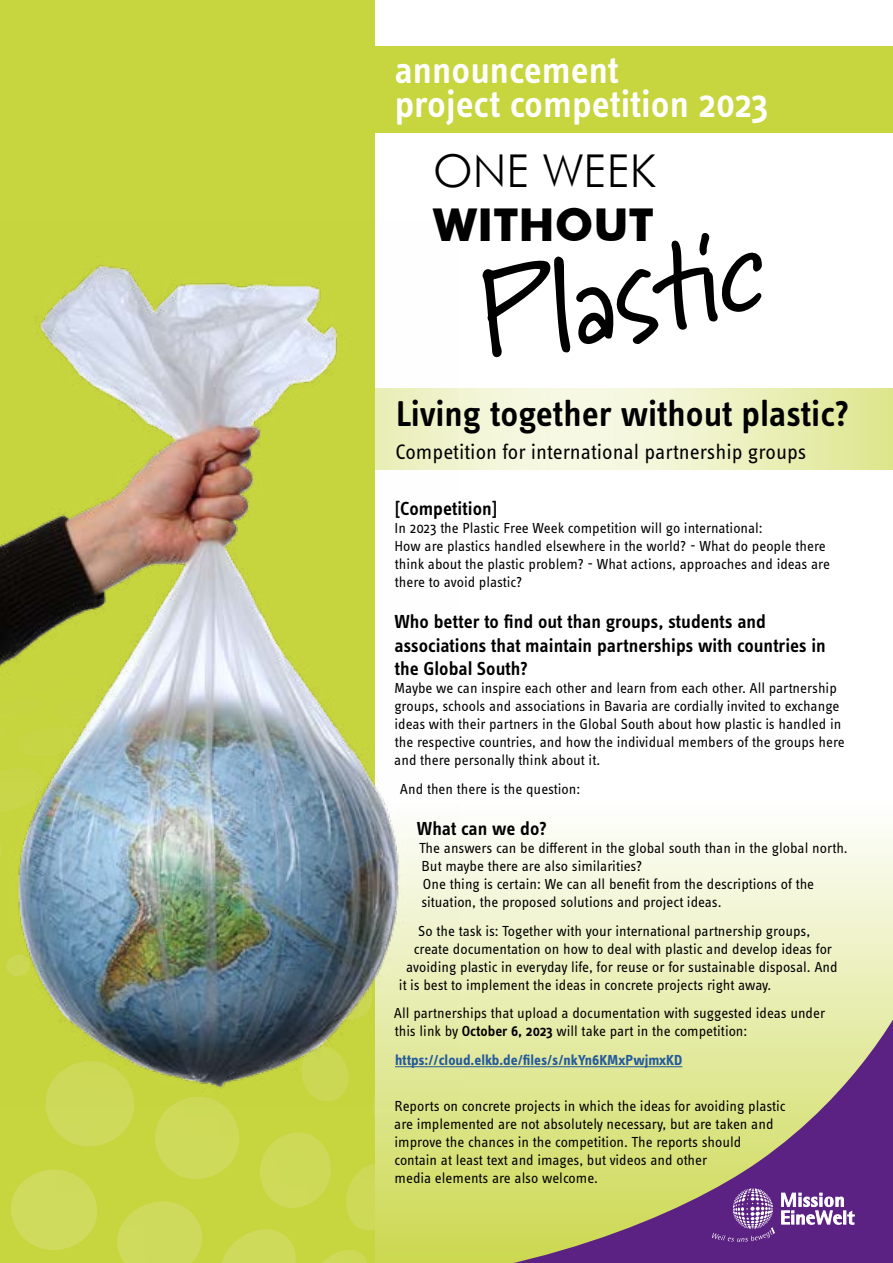
<style>
.page{position:relative;width:893px;height:1263px;background:#fff}
.page>*{position:absolute;margin:0;border:0;box-sizing:border-box;transform-origin:0 0}
.t1{font:300 45.3px "Futura BT";color:#000}
.t2{font:700 45.3px "Futura BT";color:#000}
.t3{font:600 39px/34.5px "Info OT Text";color:#fff}
.t4{font:600 37.05px "Info OT Text";letter-spacing:-.005em;color:#000}
.t5{font:21.6px "Info OT Text";color:#000}
.t6{font:600 19.5px/23.4px "Info OT Text";color:#000}
.t7{font:15px/18px "Info OT Text";color:#000}
.t8{font:700 15px "Info OT Text";color:#245a9c}
.s1{font-weight:600}
</style>
<div class="page">
<div style="left:336px;top:46px;width:557px;height:87px;background:#c7d53f"></div>
<div style="left:95px;top:388px;width:558px;height:81px;background:#f4f6db"></div>
<svg style="left:530px;top:388px;width:363px;height:81px"></svg>
<svg style="left:458px;top:829px;width:435px;height:148px;background:#f3f6d8"></svg>
<svg style="left:374px;top:977px;width:519px;height:286px;background:#c2bd89"></svg>
<svg style="left:781px;top:1193px;width:73px;height:31px"></svg>
<svg style="left:712px;top:1189px;width:62px;height:53px;background:#784998"></svg>
<div style="left:0;top:0;width:374px;height:1263px;background:#c7d53f"></div>
<svg style="left:11px;top:1105px;width:363px;height:158px"></svg>
<img style="left:0;top:221px;width:458px;height:884px">
<hr style="left:395px;top:1066px;width:287px;height:1px;background:#245a9c">
<svg style="left:482px;top:233px;width:236px;height:124px"></svg>
<h2 class="t3" style="left:394px;top:52px;width:376px">announcement<br>project competition 2023</h2>
<h1 class="t1" style="left:433px;top:144px;width:224px">ONE WEEK</h1>
<h1 class="t2" style="left:433px;top:198px;width:222px">WITHOUT</h1>
<h3 class="t4" style="left:396px;top:391px;width:455px">Living together without plastic?</h3>
<h3 class="t5" style="left:395px;top:438px;width:412px">Competition for international partnership groups</h3>
<h3 class="t6" style="left:395px;top:496px;width:104px">[Competition]</h3>
<p class="t7" style="left:395px;top:519px;width:437px">In 2023 the Plastic Free Week competition will go international:<br>How are plastics handled elsewhere in the world? - What do people there think about the plastic problem? - What actions, approaches and ideas are there to avoid plastic?</p>
<h3 class="t6" style="left:394px;top:610px;width:433px">Who better to find out than groups, students and associations that maintain partnerships with countries in the Global South?</h3>
<p class="t7" style="left:394px;top:679px;width:452px">Maybe we can inspire each other and learn from each other. All partnership groups, schools and associations in Bavaria are cordially invited to exchange ideas with their partners in the Global South about how plastic is handled in the respective countries, and how the individual members of the groups here and there personally think about it.</p>
<p class="t7" style="left:400px;top:779px;width:182px">And then there is the question:</p>
<h3 class="t6" style="left:417px;top:817px;width:132px">What can we do?</h3>
<p class="t7" style="left:419px;top:839px;width:430px">The answers can be different in the global south than in the global north.<br>But maybe there are also similarities?<br>One thing is certain: We can all benefit from the descriptions of the situation, the proposed solutions and project ideas.</p>
<p class="t7" style="left:418px;top:921px;width:393px">So the task is: Together with your international partnership groups,</p>
<p class="t7" style="left:414px;top:939px;width:420px">create documentation on how to deal with plastic and develop ideas for</p>
<p class="t7" style="left:406px;top:957px;width:433px">avoiding plastic in everyday life, for reuse or for sustainable disposal. And</p>
<p class="t7" style="left:399px;top:975px;width:374px">it is best to implement the ideas in concrete projects right away.</p>
<p class="t7" style="left:394px;top:1004px;width:433px">All partnerships that upload a documentation with suggested ideas under this link by <span class="s1">October 6, 2023</span> will take part in the competition:</p>
<p class="t8" style="left:395px;top:1050px;width:289px">https://cloud.elkb.de/files/s/nkYn6KMxPwjmxKD</p>
<p class="t7" style="left:394px;top:1097px;width:393px">Reports on concrete projects in which the ideas for avoiding plastic are implemented are not absolutely necessary, but are taken and improve the chances in the competition. The reports should contain at least text and images, but videos and other<br>media elements are also welcome.</p>
</div>
